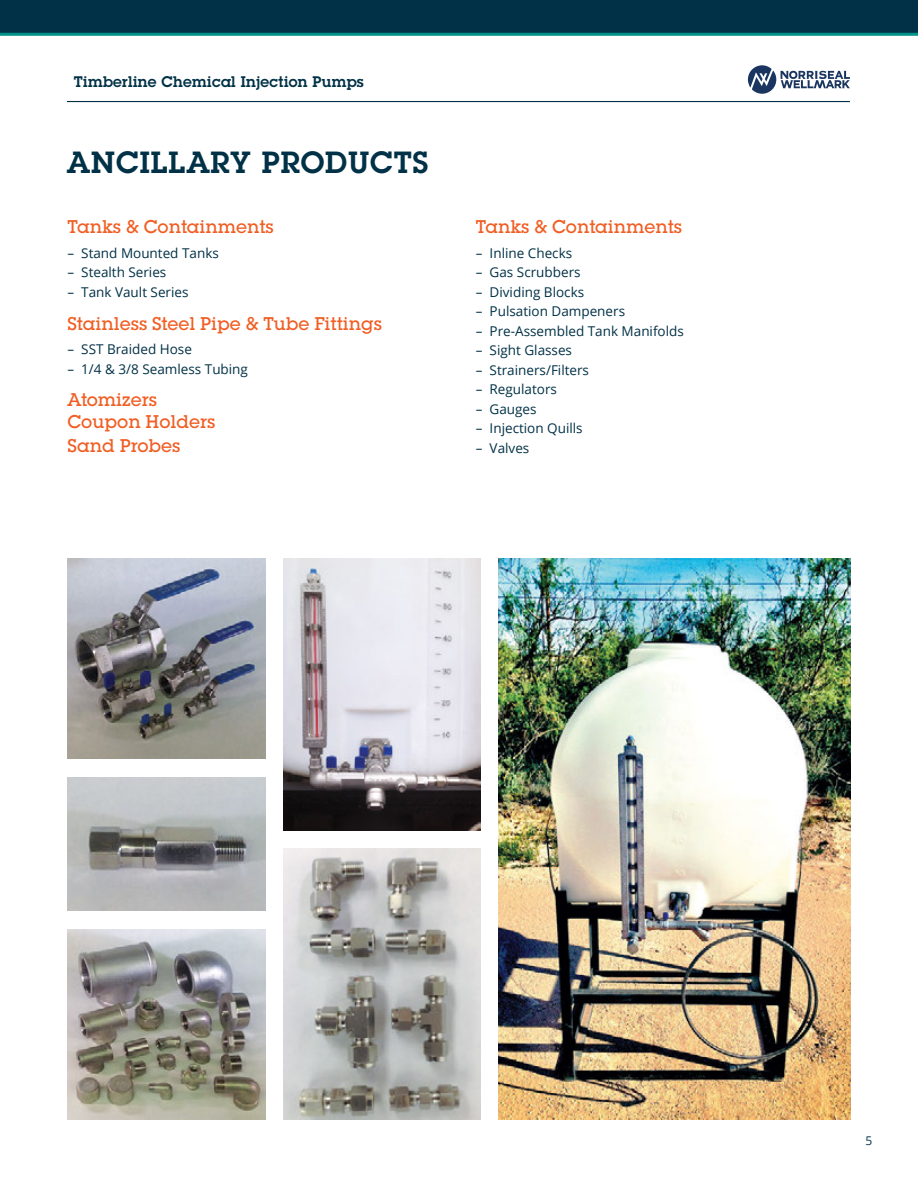
<style>
.page{position:relative;width:918px;height:1188px;background:#fff}
.page>*{position:absolute;margin:0;border:0;box-sizing:border-box;transform-origin:0 0}
.t1{font:600 30px "Lubalin Graph Std";letter-spacing:.03em;color:#003146}
.t2{font:500 18px/21.5px "Lubalin Graph Std";color:#f15d22}
.t3{font:600 15px "Lubalin Graph Std";letter-spacing:.02em;color:#003146}
.t4{font:13.5px "Open Sans";color:#003146}
.t5{font:12px "Open Sans";color:#003146}
</style>
<div class="page">
<div style="left:0;top:0;width:918px;height:34px;background:#003146"></div>
<hr style="left:0;top:33px;width:918px;height:3px;background:#009189">
<hr style="left:67px;top:101px;width:783px;height:1px;background:#003146">
<svg style="left:748px;top:65px;width:102px;height:29px"></svg>
<img style="left:68px;top:558px;width:198px;height:200px">
<img style="left:283px;top:558px;width:198px;height:272px">
<img style="left:68px;top:930px;width:198px;height:190px">
<img style="left:499px;top:558px;width:351px;height:562px">
<img style="left:68px;top:777px;width:198px;height:134px">
<img style="left:283px;top:849px;width:198px;height:271px">
<p class="t3" style="left:74px;top:71px;width:292px">Timberline Chemical Injection Pumps</p>
<h1 class="t1" style="left:67px;top:143px;width:363px">ANCILLARY PRODUCTS</h1>
<h2 class="t2" style="left:68px;top:216px;width:208px">Tanks &amp; Containments</h2>
<h2 class="t2" style="left:476px;top:216px;width:208px">Tanks &amp; Containments</h2>
<p class="t4" style="left:68px;top:244px;width:153px">– Stand Mounted Tanks</p>
<p class="t4" style="left:68px;top:263px;width:100px">– Stealth Series</p>
<p class="t4" style="left:68px;top:283px;width:123px">– Tank Vault Series</p>
<h2 class="t2" style="left:68px;top:312px;width:316px">Stainless Steel Pipe &amp; Tube Fittings</h2>
<p class="t4" style="left:68px;top:340px;width:126px">– SST Braided Hose</p>
<p class="t4" style="left:68px;top:360px;width:182px">– 1/4 &amp; 3/8 Seamless Tubing</p>
<h2 class="t2" style="left:68px;top:389px;width:150px">Atomizers<br>Coupon Holders</h2>
<h2 class="t2" style="left:68px;top:435px;width:114px">Sand Probes</h2>
<p class="t4" style="left:476px;top:244px;width:98px">– Inline Checks</p>
<p class="t4" style="left:476px;top:263px;width:106px">– Gas Scrubbers</p>
<p class="t4" style="left:476px;top:283px;width:110px">– Dividing Blocks</p>
<p class="t4" style="left:476px;top:302px;width:151px">– Pulsation Dampeners</p>
<p class="t4" style="left:476px;top:322px;width:210px">– Pre-Assembled Tank Manifolds</p>
<p class="t4" style="left:476px;top:341px;width:98px">– Sight Glasses</p>
<p class="t4" style="left:476px;top:361px;width:115px">– Strainers/Filters</p>
<p class="t4" style="left:476px;top:380px;width:83px">– Regulators</p>
<p class="t4" style="left:476px;top:400px;width:62px">– Gauges</p>
<p class="t4" style="left:476px;top:419px;width:108px">– Injection Quills</p>
<p class="t4" style="left:476px;top:439px;width:55px">– Valves</p>
<p class="t5" style="left:866px;top:1132px;width:8px">5</p>
</div>
